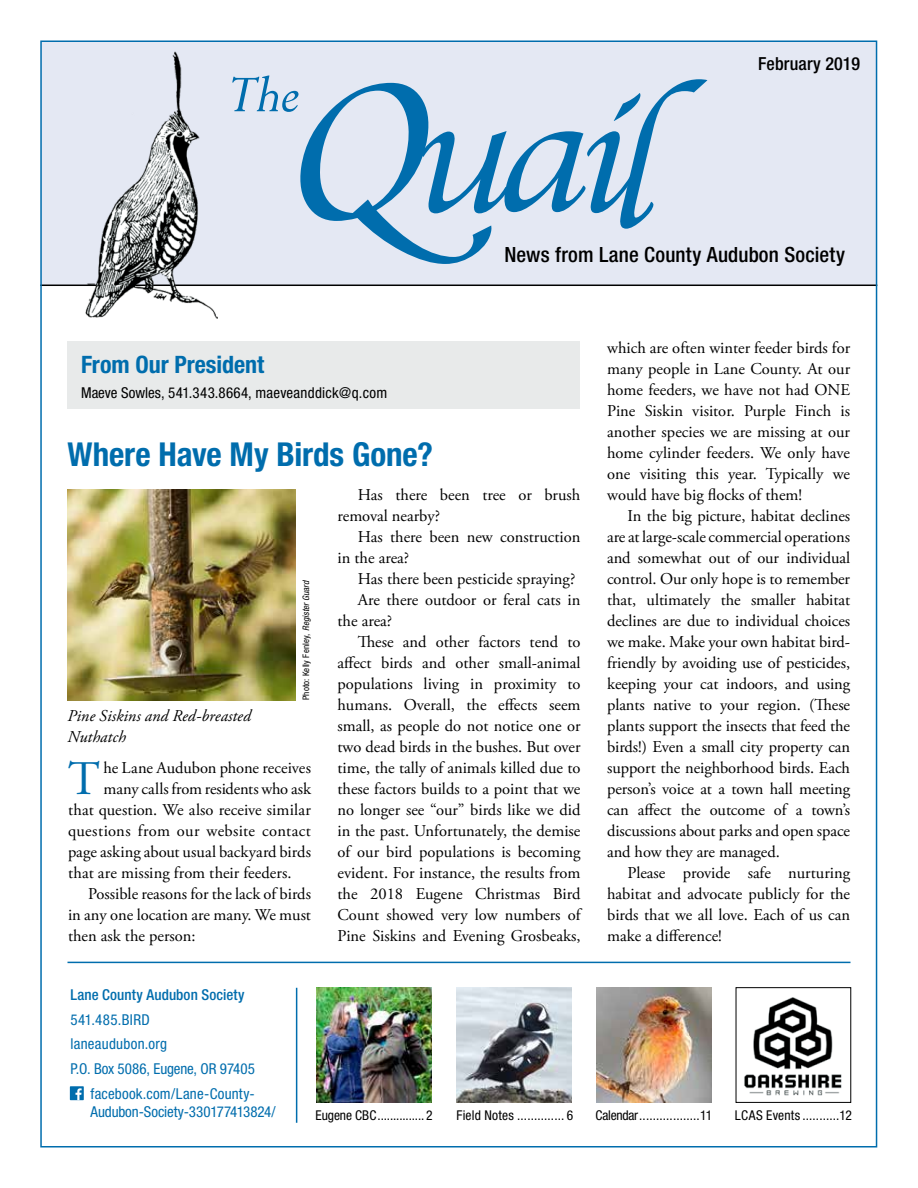
<style>
.page{position:relative;width:918px;height:1188px;background:#fff}
.page>*{position:absolute;margin:0;border:0;box-sizing:border-box;transform-origin:0 0}
.t1{font:48.15px "Adobe Garamond Pro";color:#006dad}
.t2{font:700 condensed 33px "Helvetica Neue LT Std";color:#006dad}
.t3{font:700 condensed 24px "Helvetica Neue LT Std";color:#006dad}
.t4{font:500 condensed 21px "Helvetica Neue LT Std";letter-spacing:.01em;color:#000}
.t5{font:500 condensed 18px "Helvetica Neue LT Std";letter-spacing:.01em;color:#000}
.t6{font:16.5px/21px "Adobe Garamond Pro";color:#000;text-align:justify}
.t7{font:italic 16.5px/21px "Adobe Garamond Pro";letter-spacing:.005em;color:#000}
.t8{font:16.5px "Adobe Garamond Pro";letter-spacing:.02em;color:#000}
.t9{font:condensed 15px "Helvetica Neue LT Std";letter-spacing:.01em;color:#006dad}
.t10{font:condensed 15px "Helvetica Neue LT Std";letter-spacing:.015em;color:#000}
.t11{font:condensed 15px "Helvetica Neue LT Std";letter-spacing:-.01em;color:#006dad}
.t12{font:500 condensed 15px "Helvetica Neue LT Std";letter-spacing:.005em;color:#006dad}
.t13{font:condensed 13.5px "Helvetica Neue LT Std";letter-spacing:.01em;color:#000}
.t14{font:condensed 13.5px "Helvetica Neue LT Std";letter-spacing:-.015em;color:#000}
.t15{font:condensed 9px "Helvetica Neue LT Std";letter-spacing:.015em;color:#000}
.s1{font-style:italic}
</style>
<div class="page">
<div style="left:68px;top:341px;width:512px;height:68px;background:#e8eaea"></div>
<div style="left:41px;top:41px;width:835px;height:244px;background:#e4e8f3"></div>
<div style="left:70px;top:1086px;width:14px;height:14px;background:#006dad"></div>
<svg style="left:75px;top:1088px;width:7px;height:12px"></svg>
<hr style="left:68px;top:962px;width:782px;height:1px;background:#006dad">
<hr style="left:296px;top:988px;width:1px;height:135px;background:#006dad">
<hr style="left:40px;top:285px;width:837px;height:1px;background:#000">
<img style="left:79px;top:51px;width:139px;height:268px">
<svg style="left:232px;top:76px;width:475px;height:188px"></svg>
<img style="left:596px;top:987px;width:115px;height:115px">
<img style="left:744px;top:997px;width:98px;height:99px">
<div style="left:736px;top:987px;width:115px;height:116px;border:1px solid #000"></div>
<img style="left:68px;top:489px;width:228px;height:212px">
<img style="left:317px;top:987px;width:115px;height:115px">
<img style="left:457px;top:988px;width:114px;height:114px">
<p class="t5" style="left:758px;top:53px;width:103px">February 2019</p>
<p class="t4" style="left:504px;top:242px;width:342px">News from Lane County Audubon Society</p>
<h3 class="t3" style="left:81px;top:350px;width:185px">From Our President</h3>
<p class="t10" style="left:81px;top:384px;width:308px">Maeve Sowles, 541.343.8664, maeveanddick@q.com</p>
<h2 class="t2" style="left:68px;top:435px;width:367px">Where Have My Birds Gone?</h2>
<p class="t7" style="left:67px;top:706px;width:185px">Pine Siskins and Red-breasted<br>Nuthatch</p>
<p class="t15" style="left:301px;top:700px;width:122px;rotate:-90deg">Photo: Kelly Fenley, <span class="s1">Register Guard</span></p>
<h1 class="t1" style="left:68px;top:750px;width:33px">T</h1>
<p class="t6" style="left:103px;top:758px;width:209px">he Lane Audubon phone receives</p>
<p class="t6" style="left:103px;top:779px;width:209px">many calls from residents who ask</p>
<p class="t6" style="left:68px;top:800px;width:244px">that question. We also receive similar</p>
<p class="t8" style="left:68px;top:821px;width:244px">questions from our website contact</p>
<p class="t6" style="left:68px;top:842px;width:244px">page asking about usual backyard birds</p>
<p class="t6" style="left:68px;top:863px;width:225px">that are missing from their feeders.</p>
<p class="t6" style="left:88px;top:884px;width:224px">Possible reasons for the lack of birds</p>
<p class="t6" style="left:68px;top:905px;width:245px">in any one location are many. We must</p>
<p class="t6" style="left:68px;top:926px;width:129px">then ask the person:</p>
<p class="t6" style="left:338px;top:485px;width:244px;text-indent:20px">Has there been tree or brush removal nearby?</p>
<p class="t6" style="left:338px;top:527px;width:244px;text-indent:20px">Has there been new construction in the area?</p>
<p class="t6" style="left:358px;top:569px;width:219px">Has there been pesticide spraying?</p>
<p class="t6" style="left:358px;top:590px;width:224px">Are there outdoor or feral cats in</p>
<p class="t6" style="left:338px;top:611px;width:56px">the area?</p>
<p class="t6" style="left:358px;top:632px;width:224px">These and other factors tend to</p>
<p class="t6" style="left:338px;top:653px;width:244px">affect birds and other small-animal</p>
<p class="t6" style="left:338px;top:674px;width:244px">populations living in proximity to</p>
<p class="t6" style="left:338px;top:695px;width:245px">humans. Overall, the effects seem</p>
<p class="t6" style="left:338px;top:716px;width:245px">small, as people do not notice one or</p>
<p class="t6" style="left:338px;top:737px;width:244px">two dead birds in the bushes. But over</p>
<p class="t6" style="left:338px;top:758px;width:245px">time, the tally of animals killed due to</p>
<p class="t6" style="left:338px;top:779px;width:244px">these factors builds to a point that we</p>
<p class="t6" style="left:338px;top:800px;width:244px">no longer see “our” birds like we did</p>
<p class="t6" style="left:338px;top:821px;width:245px">in the past. Unfortunately, the demise</p>
<p class="t6" style="left:338px;top:842px;width:245px">of our bird populations is becoming</p>
<p class="t6" style="left:338px;top:863px;width:244px">evident. For instance, the results from</p>
<p class="t6" style="left:338px;top:884px;width:245px">the 2018 Eugene Christmas Bird</p>
<p class="t6" style="left:338px;top:905px;width:245px">Count showed very low numbers of</p>
<p class="t6" style="left:338px;top:926px;width:244px">Pine Siskins and Evening Grosbeaks,</p>
<p class="t6" style="left:607px;top:338px;width:245px">which are often winter feeder birds for many people in Lane County. At our home feeders, we have not had ONE Pine Siskin visitor. Purple Finch is another species we are missing at our home cylinder feeders. We only have one visiting this year. Typically we would have big flocks of them!</p>
<p class="t6" style="left:607px;top:506px;width:245px;text-indent:20px">In the big picture, habitat declines are at large-scale commercial operations and somewhat out of our individual control. Our only hope is to remember that, ultimately the smaller habitat declines are due to individual choices we make. Make your own habitat bird&shy;friendly by avoiding use of pesticides, keeping your cat indoors, and using plants native to your region. (These plants support the insects that feed the birds!) Even a small city property can support the neighborhood birds. Each person’s voice at a town hall meeting can affect the outcome of a town’s discussions about parks and open space and how they are managed.</p>
<p class="t6" style="left:607px;top:863px;width:245px;text-indent:20px">Please provide safe nurturing habitat and advocate publicly for the birds that we all love. Each of us can make a difference!</p>
<p class="t12" style="left:70px;top:986px;width:176px">Lane County Audubon Society</p>
<p class="t9" style="left:70px;top:1011px;width:81px">541.485.BIRD</p>
<p class="t9" style="left:70px;top:1036px;width:98px">laneaudubon.org</p>
<p class="t9" style="left:70px;top:1060px;width:186px">P.O. Box 5086, Eugene, OR 97405</p>
<p class="t9" style="left:91px;top:1085px;width:166px">facebook.com/Lane-County-</p>
<p class="t11" style="left:91px;top:1103px;width:187px">Audubon-Society-330177413824/</p>
<p class="t13" style="left:316px;top:1107px;width:119px">Eugene CBC............... 2</p>
<p class="t13" style="left:456px;top:1107px;width:119px">Field Notes .............. 6</p>
<p class="t14" style="left:595px;top:1107px;width:119px">Calendar..................11</p>
<p class="t13" style="left:735px;top:1107px;width:119px">LCAS Events ...........12</p>
</div>
